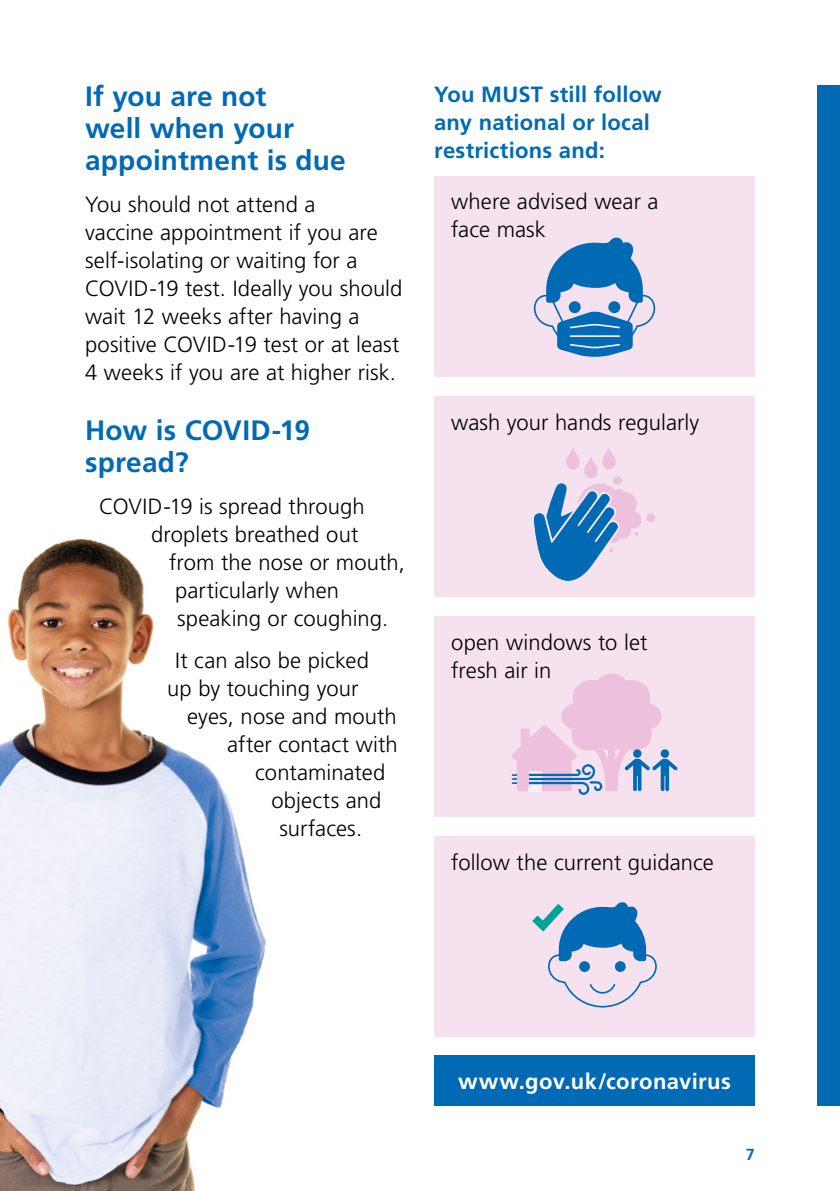
<style>
.page{position:relative;width:840px;height:1191px;background:#fff}
.page>*{position:absolute;margin:0;border:0;box-sizing:border-box;transform-origin:0 0}
.Header_H1{font:700 28px/32px "Frutiger LT Pro";letter-spacing:.005em;color:#006ab4}
.Body_Copy{font:300 22px/28px "Frutiger LT Pro";letter-spacing:.005em;color:#000}
.Body_Copy-2{font:700 22px/28px "Frutiger LT Pro";letter-spacing:.01em;color:#006ab4}
.Body_Copy-3{font:700 22px "Frutiger LT Pro";letter-spacing:.02em;color:#fff}
.t1{font:700 16px "Frutiger LT Pro";color:#006ab4}
</style>
<div class="page">
<img style="left:0;top:538px;width:266px;height:653px">
<div style="left:434px;top:176px;width:320px;height:201px;background:#f6e1ef"></div>
<div style="left:434px;top:396px;width:320px;height:201px;background:#f6e1ef"></div>
<div style="left:434px;top:616px;width:320px;height:201px;background:#f6e1ef"></div>
<div style="left:434px;top:836px;width:320px;height:201px;background:#f6e1ef"></div>
<div style="left:434px;top:1055px;width:320px;height:51px;background:#006ab4"></div>
<div style="left:816px;top:85px;width:23px;height:1021px;background:#006ab4"></div>
<svg style="left:533px;top:237px;width:122px;height:120px"></svg>
<svg style="left:602px;top:447px;width:13px;height:22px"></svg>
<svg style="left:584px;top:456px;width:13px;height:22px"></svg>
<svg style="left:566px;top:447px;width:13px;height:22px"></svg>
<div style="left:645px;top:513px;width:9px;height:9px;background:#edc1dc;border-radius:50%"></div>
<svg style="left:534px;top:483px;width:107px;height:97px"></svg>
<div style="left:612px;top:476px;width:9px;height:9px;background:#edc1dc;border-radius:50%"></div>
<svg style="left:511px;top:673px;width:166px;height:122px"></svg>
<div style="left:516px;top:772px;width:12px;height:16px;background:#edc1dc"></div>
<svg style="left:532px;top:902px;width:125px;height:106px"></svg>
<p class="Header_H1" style="left:85px;top:80px;width:262px">If you are not<br>well when your appointment is due</p>
<p class="Body_Copy" style="left:85px;top:191px;width:319px">You should not attend a<br>vaccine appointment if you are self-isolating or waiting for a<br>COVID-19 test. Ideally you should wait 12 weeks after having a positive COVID-19 test or at least<br>4 weeks if you are at higher risk.</p>
<p class="Header_H1" style="left:85px;top:414px;width:226px">How is COVID-19 spread?</p>
<p class="Body_Copy" style="left:99px;top:493px;width:267px">COVID-19 is spread through</p>
<p class="Body_Copy" style="left:151px;top:521px;width:208px">droplets breathed out</p>
<p class="Body_Copy" style="left:169px;top:549px;width:237px">from the nose or mouth,</p>
<p class="Body_Copy" style="left:175px;top:577px;width:165px">particularly when</p>
<p class="Body_Copy" style="left:177px;top:605px;width:212px">speaking or coughing.</p>
<p class="Body_Copy" style="left:175px;top:647px;width:195px">It can also be picked</p>
<p class="Body_Copy" style="left:167px;top:675px;width:192px">up by touching your</p>
<p class="Body_Copy" style="left:187px;top:703px;width:211px">eyes, nose and mouth</p>
<p class="Body_Copy" style="left:227px;top:731px;width:172px">after contact with</p>
<p class="Body_Copy" style="left:255px;top:759px;width:131px">contaminated</p>
<p class="Body_Copy" style="left:271px;top:787px;width:112px">objects and</p>
<p class="Body_Copy" style="left:279px;top:815px;width:84px">surfaces.</p>
<p class="Body_Copy-2" style="left:434px;top:80px;width:229px">You MUST still follow any national or local restrictions and:</p>
<p class="Body_Copy" style="left:451px;top:188px;width:209px">where advised wear a face mask</p>
<p class="Body_Copy" style="left:451px;top:408px;width:249px">wash your hands regularly</p>
<p class="Body_Copy" style="left:451px;top:628px;width:198px">open windows to let fresh air in</p>
<p class="Body_Copy" style="left:451px;top:848px;width:264px">follow the current guidance</p>
<p class="Body_Copy-3" style="left:458px;top:1068px;width:274px">www.gov.uk/coronavirus</p>
<p class="t1" style="left:745px;top:1145px;width:10px">7</p>
</div>
